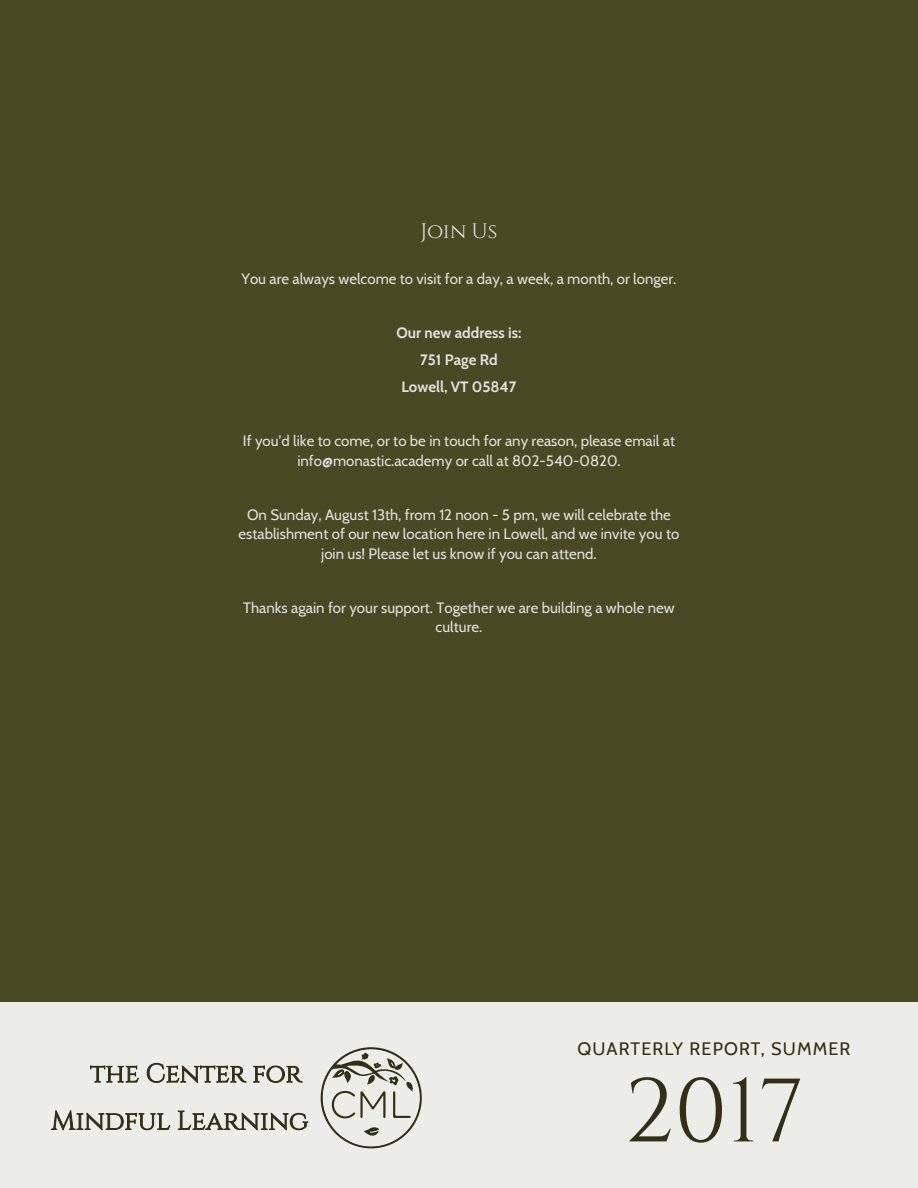
<style>
.page{position:relative;width:918px;height:1188px;background:#484a24}
.page>*{position:absolute;margin:0;border:0;box-sizing:border-box;transform-origin:0 0}
.t1{font:90px "Cinzel";color:#313016}
.t2{font:21px "Cinzel";letter-spacing:-.015em;color:#e2e1e0}
.t3{font:18px "Cabin";letter-spacing:.065em;color:#313016}
.t4{font:15px/19.5px "Cabin";color:#e2e1e0;text-align:center}
.t5{font:700 15px/27px "Cabin";color:#e2e1e0;text-align:center}
</style>
<div class="page">
<div style="left:0;top:1002px;width:918px;height:186px;background:#ecece8"></div>
<svg style="left:321px;top:1047px;width:101px;height:102px"></svg>
<svg style="left:90px;top:1065px;width:49px;height:17px"></svg>
<svg style="left:147px;top:1063px;width:99px;height:20px"></svg>
<svg style="left:253px;top:1065px;width:50px;height:18px"></svg>
<svg style="left:51px;top:1110px;width:119px;height:21px"></svg>
<svg style="left:178px;top:1111px;width:130px;height:19px"></svg>
<h2 class="t2" style="left:420px;top:217px;width:79px">Join Us</h2>
<p class="t4" style="left:242px;top:269px;width:436px">You are always welcome to visit for a day, a week, a month, or longer.</p>
<p class="t5" style="left:397px;top:320px;width:126px">Our new address is:<br>751 Page Rd<br>Lowell, VT 05847</p>
<p class="t4" style="left:243px;top:431px;width:434px">If you’d like to come, or to be in touch for any reason, please email at info@monastic.academy or call at 802-540-0820.</p>
<p class="t4" style="left:239px;top:505px;width:442px">On Sunday, August 13th, from 12 noon - 5 pm, we will celebrate the establishment of our new location here in Lowell, and we invite you to join us! Please let us know if you can attend.</p>
<p class="t4" style="left:243px;top:598px;width:433px">Thanks again for your support. Together we are building a whole new culture.</p>
<p class="t3" style="left:578px;top:1038px;width:274px">QUARTERLY REPORT, SUMMER</p>
<h1 class="t1" style="left:624px;top:1054px;width:181px">2017</h1>
</div>
